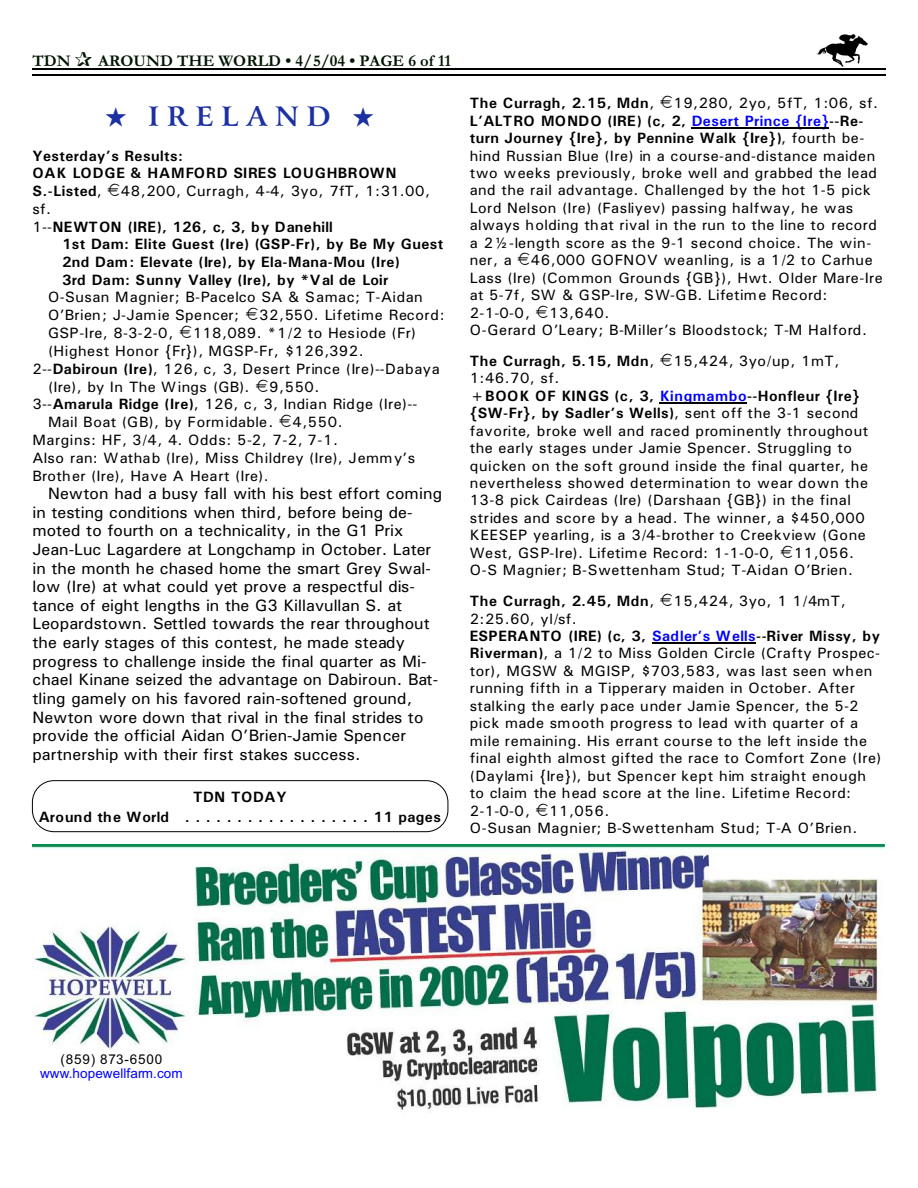
<style>
.page{position:relative;width:918px;height:1188px;background:#fff}
.page>*{position:absolute;margin:0;border:0;box-sizing:border-box;transform-origin:0 0}
.t1{font:700 27px "Arrus BT";letter-spacing:.3em;color:#1c30a1}
.t2{font:16.5px/18.6px "Univers";letter-spacing:.005em;color:#000}
.t3{font:700 16.5px "Garamond";color:#001400}
.t4{font:15px/17.4px "Univers";letter-spacing:.03em;color:#000}
.t5{font:700 15px/17.7px "Univers";letter-spacing:.03em;color:#000}
.t6{font:700 15px "Univers";letter-spacing:.01em;color:#000}
.t7{font:13.5px "Arial";letter-spacing:.005em;color:#00f}
.t8{font:13.5px "Arial";letter-spacing:.06em;color:#000}
.s1{font-weight:400}
.s2{font-weight:700}
.s3{font-weight:700;color:#00f}
</style>
<div class="page">
<img style="left:817px;top:35px;width:51px;height:31px">
<hr style="left:32px;top:68px;width:853px;height:1px;background:#000">
<hr style="left:32px;top:75px;width:853px;height:1px;background:#000">
<img style="left:32px;top:844px;width:852px;height:268px">
<hr style="left:692px;top:127px;width:137px;height:1px;background:#000">
<hr style="left:660px;top:402px;width:87px;height:1px;background:#000">
<hr style="left:652px;top:643px;width:104px;height:1px;background:#000">
<div style="left:32px;top:781px;width:416px;height:51px;border:1px solid #000;border-radius:22px"></div>
<p class="t3" style="left:32px;top:55px;width:40px">TDN</p>
<p class="t3" style="left:98px;top:55px;width:354px">AROUND THE WORLD • 4/5/04 • PAGE 6 of 11</p>
<h1 class="t1" style="left:105px;top:106px;width:270px">★ IRELAND ★</h1>
<p class="t5" style="left:32px;top:148px;width:366px">Yesterday’s Results:<br>OAK LODGE &amp; HAMFORD SIRES LOUGHBROWN<br>S.-Listed<span class="s1">,</span></p>
<p class="t4" style="left:121px;top:183px;width:311px">48,200, Curragh, 4-4, 3yo, 7fT, 1:31.00,</p>
<p class="t4" style="left:32px;top:201px;width:20px">sf.</p>
<p class="t6" style="left:32px;top:221px;width:302px"><span class="s1">1--</span>NEWTON (IRE), 126, c, 3, by Danehill</p>
<p class="t5" style="left:62px;top:237px;width:383px">1st Dam: Elite Guest (Ire) (GSP-Fr), by Be My Guest</p>
<p class="t5" style="left:62px;top:254px;width:339px">2nd Dam: Elevate (Ire), by Ela-Mana-Mou (Ire)</p>
<p class="t6" style="left:62px;top:274px;width:328px">3rd Dam: Sunny Valley (Ire), by *Val de Loir</p>
<p class="t4" style="left:48px;top:290px;width:376px;line-height:17.9px">O-Susan Magnier; B-Pacelco SA &amp; Samac; T-Aidan<br>O’Brien; J-Jamie Spencer;</p>
<p class="t4" style="left:259px;top:308px;width:187px">32,550. Lifetime Record:</p>
<p class="t4" style="left:48px;top:326px;width:127px">GSP-Ire, 8-3-2-0,</p>
<p class="t4" style="left:193px;top:326px;width:225px">118,089. *1/2 to Hesiode (Fr)</p>
<p class="t4" style="left:48px;top:343px;width:317px">(Highest Honor {Fr}), MGSP-Fr, $126,392.</p>
<p class="t4" style="left:32px;top:361px;width:409px">2--<span class="s2">Dabiroun (Ire)</span>, 126, c, 3, Desert Prince (Ire)--Dabaya</p>
<p class="t4" style="left:48px;top:379px;width:203px">(Ire), by In The Wings (GB).</p>
<p class="t4" style="left:269px;top:379px;width:52px">9,550.</p>
<p class="t4" style="left:32px;top:397px;width:387px">3--<span class="s2">Amarula Ridge (Ire)</span>, 126, c, 3, Indian Ridge (Ire)--</p>
<p class="t4" style="left:48px;top:415px;width:227px">Mail Boat (GB), by Formidable.</p>
<p class="t4" style="left:32px;top:414px;width:384px;line-height:17.9px;text-indent:260px">4,550.<br>Margins: HF, 3/4, 4. Odds: 5-2, 7-2, 7-1.<br>Also ran: Wathab (Ire), Miss Childrey (Ire), Jemmy’s Brother (Ire), Have A Heart (Ire).</p>
<p class="t2" style="left:32px;top:486px;width:411px;text-indent:16px">Newton had a busy fall with his best effort coming in testing conditions when third, before being de&shy;moted to fourth on a technicality, in the G1 Prix Jean-Luc Lagardere at Longchamp in October. Later in the month he chased home the smart Grey Swal&shy;low (Ire) at what could yet prove a respectful dis&shy;tance of eight lengths in the G3 Killavullan S. at Leopardstown. Settled towards the rear throughout the early stages of this contest, he made steady progress to challenge inside the final quarter as Mi&shy;chael Kinane seized the advantage on Dabiroun. Bat&shy;tling gamely on his favored rain-softened ground, Newton wore down that rival in the final strides to provide the official Aidan O’Brien-Jamie Spencer partnership with their first stakes success.</p>
<p class="t5" style="left:39px;top:789px;width:404px;line-height:19.2px;text-align:center">TDN TODAY<br>Around the World ..................11 pages</p>
<p class="t5" style="left:470px;top:96px;width:186px">The Curragh, 2.15, Mdn<span class="s1">,</span></p>
<p class="t4" style="left:470px;top:96px;width:410px;text-indent:204px">19,280, 2yo, 5fT, 1:06, sf.<br><span class="s2">L’ALTRO MONDO (IRE) (c, 2,</span> <span class="s3">Desert Prince {Ire}</span><span class="s2">--Re&shy;turn Journey {Ire}, by Pennine Walk {Ire})</span>, fourth be&shy;hind Russian Blue (Ire) in a course-and-distance maiden two weeks previously, broke well and grabbed the lead and the rail advantage. Challenged by the hot 1-5 pick Lord Nelson (Ire) (Fasliyev) passing halfway, he was always holding that rival in the run to the line to record a 2½-length score as the 9-1 second choice. The win&shy;ner, a</p>
<p class="t4" style="left:470px;top:253px;width:415px;text-indent:61px">46,000 GOFNOV weanling, is a 1/2 to Carhue Lass (Ire) (Common Grounds {GB}), Hwt. Older Mare-Ire at 5-7f, SW &amp; GSP-Ire, SW-GB. Lifetime Record:<br>2-1-0-0,</p>
<p class="t4" style="left:470px;top:305px;width:399px;text-indent:79px">13,640.<br>O-Gerard O’Leary; B-Miller’s Bloodstock; T-M Halford.</p>
<p class="t5" style="left:470px;top:353px;width:186px">The Curragh, 5.15, Mdn<span class="s1">,</span></p>
<p class="t4" style="left:674px;top:353px;width:168px">15,424, 3yo/up, 1mT,</p>
<p class="t4" style="left:470px;top:371px;width:400px">1:46.70, sf.<br><span class="s2">+BOOK OF KINGS (c, 3,</span> <span class="s3">Kingmambo</span><span class="s2">--Honfleur {Ire} {SW-Fr}, by Sadler’s Wells)</span>, sent off the 3-1 second favorite, broke well and raced prominently throughout the early stages under Jamie Spencer. Struggling to quicken on the soft ground inside the final quarter, he nevertheless showed determination to wear down the 13-8 pick Cairdeas (Ire) (Darshaan {GB}) in the final strides and score by a head. The winner, a $450,000<br>KEESEP yearling, is a 3/4-brother to Creekview (Gone West, GSP-Ire). Lifetime Record: 1-1-0-0,</p>
<p class="t4" style="left:470px;top:545px;width:386px;text-align:right">11,056.<br>O-S Magnier; B-Swettenham Stud; T-Aidan O’Brien.</p>
<p class="t5" style="left:470px;top:594px;width:186px">The Curragh, 2.45, Mdn<span class="s1">,</span></p>
<p class="t4" style="left:674px;top:594px;width:174px">15,424, 3yo, 1 1/4mT,</p>
<p class="t4" style="left:470px;top:611px;width:413px">2:25.60, yl/sf.<br><span class="s2">ESPERANTO (IRE) (c, 3,</span> <span class="s3">Sadler’s Wells</span><span class="s2">--River Missy, by Riverman)</span>, a 1/2 to Miss Golden Circle (Crafty Prospec&shy;tor), MGSW &amp; MGISP, $703,583, was last seen when running fifth in a Tipperary maiden in October. After stalking the early pace under Jamie Spencer, the 5-2 pick made smooth progress to lead with quarter of a mile remaining. His errant course to the left inside the final eighth almost gifted the race to Comfort Zone (Ire) (Daylami {Ire}), but Spencer kept him straight enough to claim the head score at the line. Lifetime Record:<br>2-1-0-0,</p>
<p class="t4" style="left:470px;top:803px;width:389px;text-indent:79px">11,056.<br>O-Susan Magnier; B-Swettenham Stud; T-A O’Brien.</p>
<p class="t8" style="left:60px;top:1055px;width:103px">(859) 873-6500</p>
<p class="t7" style="left:40px;top:1068px;width:144px">www.hopewellfarm.com</p>
</div>
